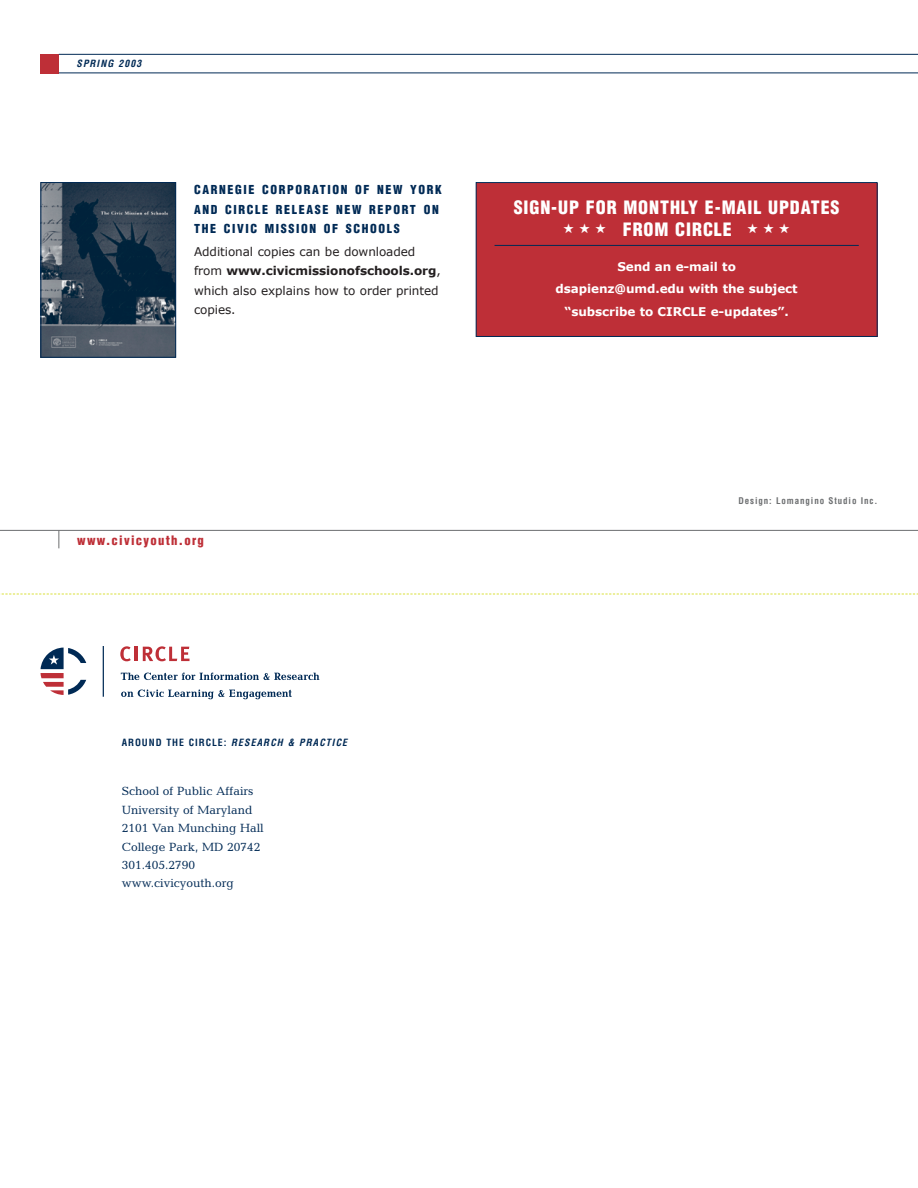
<style>
.page{position:relative;width:918px;height:1188px;background:#fff}
.page>*{position:absolute;margin:0;border:0;box-sizing:border-box;transform-origin:0 0}
.t1{font:900 condensed 18px "Helvetica";letter-spacing:.05em;color:#fff}
.t2{font:900 condensed 12.75px "Helvetica";letter-spacing:.1em;color:#be2f37}
.t3{font:900 condensed 12.15px/19.5px "Helvetica";letter-spacing:.135em;color:#002a55}
.t4{font:12px/18.3px "Candida";color:#002a55}
.t5{font:12px/19.5px "Verdana";letter-spacing:-.005em;color:#231f20}
.t6{font:700 12px/22.5px "Verdana";letter-spacing:-.005em;color:#fff;text-align:center}
.t7{font:italic 700 condensed 9.75px "Helvetica";letter-spacing:.115em;color:#002a55}
.t8{font:700 condensed 9px "Helvetica";letter-spacing:.1em;color:#6c6e70}
.s1{font-weight:700}
.s2{font-style:normal}
</style>
<div class="page">
<div style="left:40px;top:54px;width:19px;height:19px;background:#be2f37"></div>
<svg style="left:58px;top:531px;width:1px;height:17px"></svg>
<hr style="left:0;top:530px;width:918px;height:1px;background:#6c6e70">
<hr style="left:59px;top:73px;width:859px;height:1px;background:#002a55">
<hr style="left:59px;top:54px;width:859px;height:1px;background:#002a55">
<svg style="left:120px;top:646px;width:11px;height:15px"></svg>
<hr style="left:135px;top:647px;width:3px;height:14px;background:#be2f37">
<svg style="left:143px;top:646px;width:47px;height:15px"></svg>
<svg style="left:40px;top:648px;width:46px;height:47px"></svg>
<hr style="left:103px;top:646px;width:1px;height:51px;background:#002a55">
<svg style="left:121px;top:673px;width:198px;height:7px"></svg>
<svg style="left:121px;top:690px;width:171px;height:9px"></svg>
<svg style="left:0;top:594px;width:918px;height:1px"></svg>
<img style="left:42px;top:184px;width:132px;height:172px">
<div style="left:40px;top:182px;width:136px;height:176px;border:1px solid #002a55"></div>
<div style="left:476px;top:183px;width:401px;height:153px;background:#be2f37"></div>
<hr style="left:495px;top:245px;width:364px;height:1px;background:#002a55">
<div style="left:476px;top:182px;width:402px;height:155px;border:1px solid #002a55"></div>
<p class="t7" style="left:76px;top:60px;width:66px">SPRING 2003</p>
<p class="t3" style="left:194px;top:181px;width:249px">CARNEGIE CORPORATION OF NEW YORK<br>AND CIRCLE RELEASE NEW REPORT ON<br>THE CIVIC MISSION OF SCHOOLS</p>
<p class="t5" style="left:194px;top:241px;width:248px">Additional copies can be downloaded from <span class="s1">www.civicmissionofschools.org</span>, which also explains how to order printed copies.</p>
<p class="t2" style="left:77px;top:535px;width:128px">www.civicyouth.org</p>
<h1 class="t1" style="left:514px;top:201px;width:327px">SIGN-UP FOR MONTHLY E-MAIL UPDATES</h1>
<h1 class="t1" style="left:563px;top:223px;width:228px">★ ★ ★ FROM CIRCLE ★ ★ ★</h1>
<p class="t6" style="left:556px;top:255px;width:244px">Send an e-mail to dsapienz@umd.edu with the subject “subscribe to CIRCLE e-updates”.</p>
<p class="t8" style="left:738px;top:497px;width:141px">Design: Lomangino Studio Inc.</p>
<p class="t7" style="left:122px;top:739px;width:227px"><span class="s2">AROUND THE CIRCLE:</span> RESEARCH &amp; PRACTICE</p>
<p class="t4" style="left:122px;top:783px;width:144px">School of Public Affairs<br>University of Maryland<br>2101 Van Munching Hall<br>College Park, MD 20742<br>301.405.2790 www.civicyouth.org</p>
</div>
